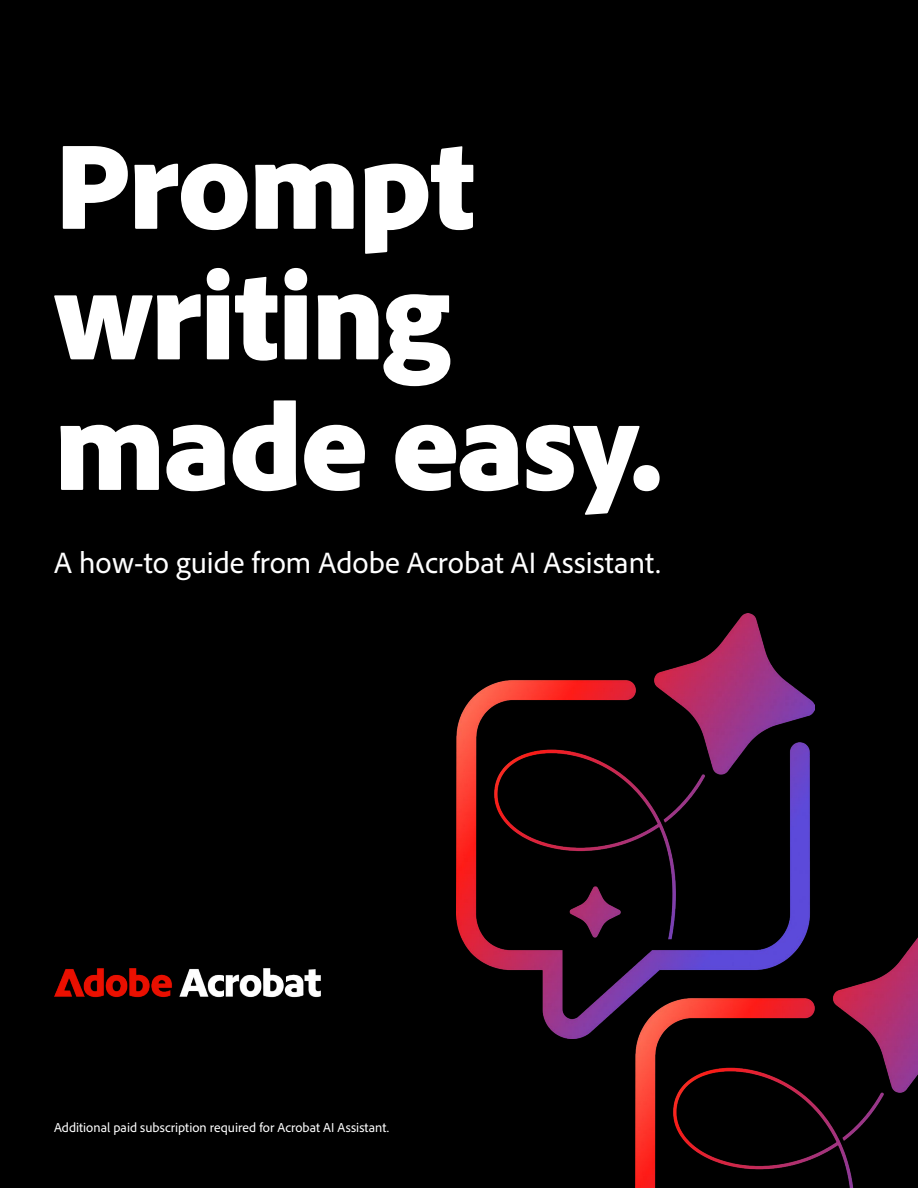
<style>
.page{position:relative;width:918px;height:1188px;background:#000}
.page>*{position:absolute;margin:0;border:0;box-sizing:border-box;transform-origin:0 0}
.t1{font:900 127.5px/130.5px "Adobe Clean";letter-spacing:-.02em;color:#fff}
.t2{font:30.6px "Adobe Clean";color:#fff}
.t3{font:13.5px "Adobe Clean";color:#fff}
</style>
<div class="page">
<img style="left:54px;top:968px;width:266px;height:30px">
<img style="left:457px;top:614px;width:357px;height:424px">
<img style="left:635px;top:932px;width:283px;height:256px">
<h1 class="t1" style="left:54px;top:115px;width:611px">Prompt writing made easy.</h1>
<h2 class="t2" style="left:54px;top:543px;width:608px">A how-to guide from Adobe Acrobat AI Assistant.</h2>
<p class="t3" style="left:54px;top:1119px;width:337px">Additional paid subscription required for Acrobat AI Assistant.</p>
</div>
